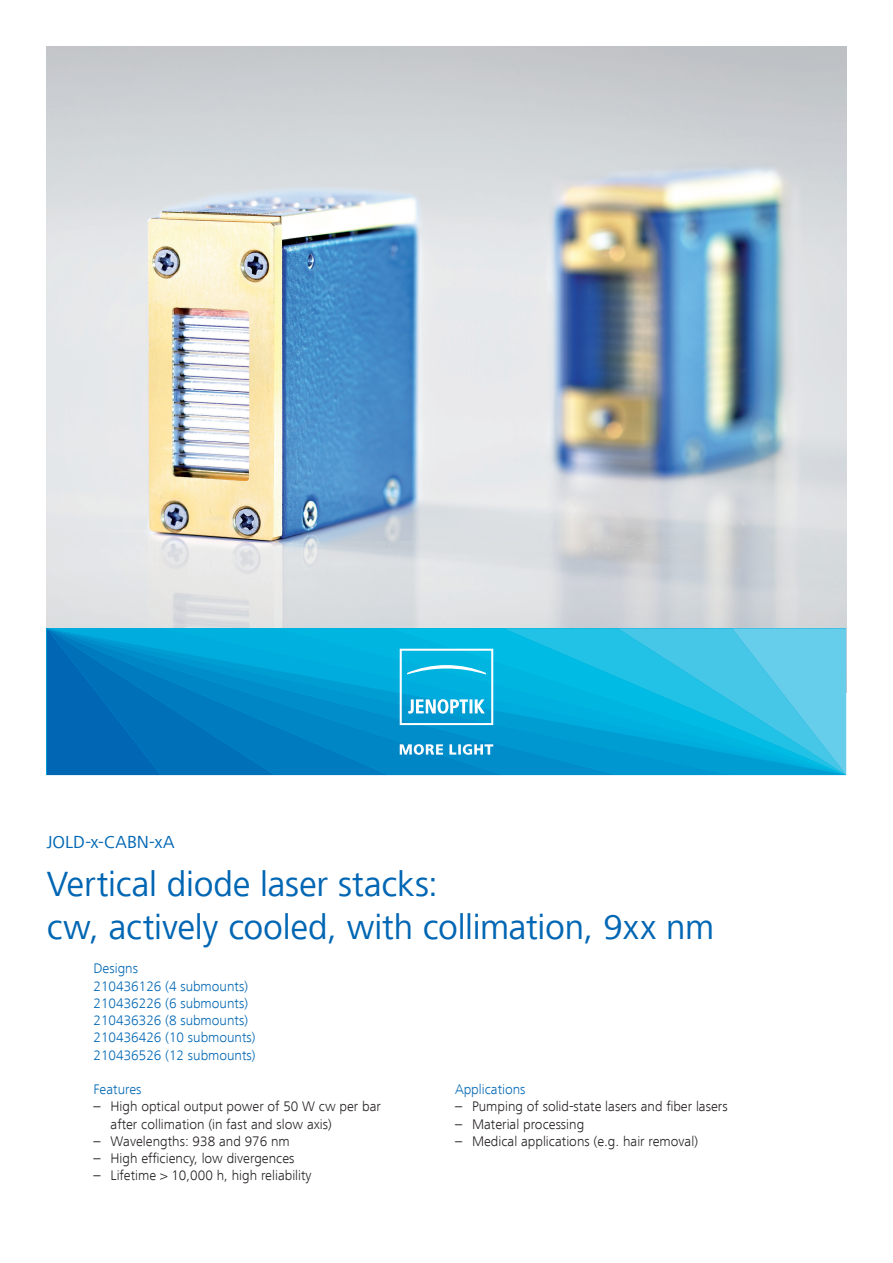
<style>
.page{position:relative;width:893px;height:1263px;background:#fff}
.page>*{position:absolute;margin:0;border:0;box-sizing:border-box;transform-origin:0 0}
.Headline_24_29_pt{font:36px "Frutiger Next LT";letter-spacing:-.005em;color:#0166b3}
.Headline_24_29_pt-2{font:18px "Frutiger Next LT";letter-spacing:.005em;color:#0166b3}
.t1{font:300 14.25px/17.2px "Frutiger Next LT";color:#231f20}
.Body_Text__Data_Shee{font:300 14.25px "Frutiger Next LT";color:#0166b3}
</style>
<div class="page">
<img style="left:47px;top:47px;width:799px;height:581px">
<svg style="left:47px;top:628px;width:799px;height:147px;background:#109fd3"></svg>
<svg style="left:400px;top:744px;width:43px;height:11px"></svg>
<svg style="left:449px;top:744px;width:44px;height:11px"></svg>
<svg style="left:400px;top:649px;width:93px;height:76px;background:#31bbe2"></svg>
<p class="Headline_24_29_pt-2" style="left:47px;top:832px;width:129px">JOLD-x-CABN-xA</p>
<p class="Headline_24_29_pt" style="left:47px;top:864px;width:393px">Vertical diode laser stacks:</p>
<p class="Headline_24_29_pt" style="left:47px;top:907px;width:669px">cw, actively cooled, with collimation, 9xx nm</p>
<p class="Body_Text__Data_Shee" style="left:94px;top:961px;width:46px">Designs</p>
<p class="Body_Text__Data_Shee" style="left:94px;top:978px;width:156px">210436126 (4 submounts)</p>
<p class="Body_Text__Data_Shee" style="left:94px;top:995px;width:156px">210436226 (6 submounts)</p>
<p class="Body_Text__Data_Shee" style="left:94px;top:1012px;width:156px">210436326 (8 submounts)</p>
<p class="Body_Text__Data_Shee" style="left:94px;top:1030px;width:164px">210436426 (10 submounts)</p>
<p class="Body_Text__Data_Shee" style="left:94px;top:1047px;width:164px">210436526 (12 submounts)</p>
<p class="Body_Text__Data_Shee" style="left:94px;top:1081px;width:49px">Features</p>
<p class="t1" style="left:111px;top:1098px;width:272px;text-indent:-17px">– High optical output power of 50 W cw per bar after collimation (in fast and slow axis)</p>
<p class="t1" style="left:94px;top:1132px;width:198px">– Wavelengths: 938 and 976 nm</p>
<p class="t1" style="left:94px;top:1150px;width:203px">– High efficiency, low divergences</p>
<p class="t1" style="left:94px;top:1167px;width:220px">– Lifetime &gt; 10,000 h, high reliability</p>
<p class="Body_Text__Data_Shee" style="left:455px;top:1081px;width:72px">Applications</p>
<p class="t1" style="left:455px;top:1098px;width:274px">– Pumping of solid-state lasers and fiber lasers</p>
<p class="t1" style="left:455px;top:1115px;width:131px">– Material processing</p>
<p class="t1" style="left:455px;top:1132px;width:245px">– Medical applications (e.g. hair removal)</p>
</div>
